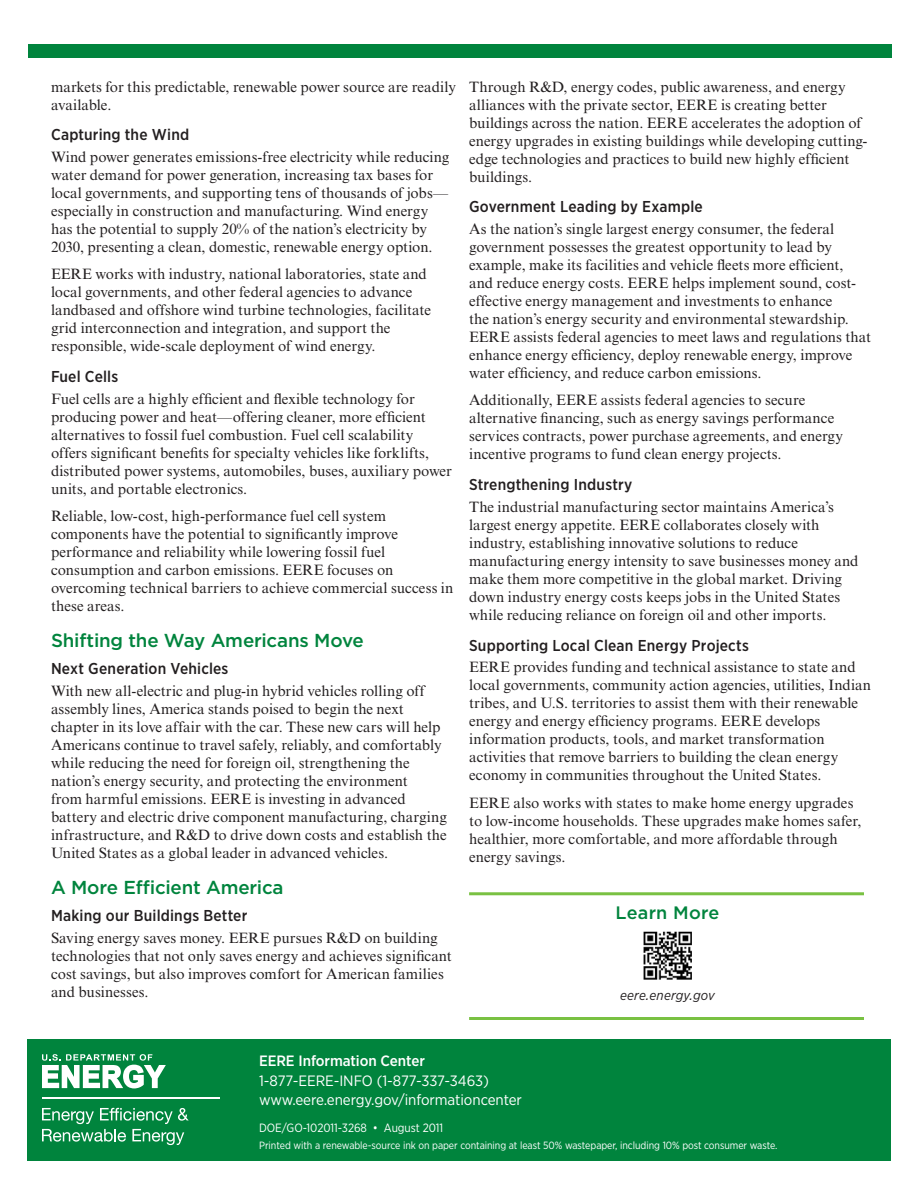
<style>
.page{position:relative;width:918px;height:1188px;background:#fff}
.page>*{position:absolute;margin:0;border:0;box-sizing:border-box;transform-origin:0 0}
.Subhead_1{font:500 18.75px "Gotham";letter-spacing:-.01em;color:#00843d}
.sidebar_head{font:500 18px "Gotham";letter-spacing:.01em;color:#00843d}
.Subhead_2{font:500 15.75px "Gotham Narrow";letter-spacing:.01em;color:#231f20}
.Base_Text{font:15px/18px "Times New Roman MT Std";color:#231f20}
.H-attribution{font:15px "Gotham Narrow";letter-spacing:-.005em;color:#fff}
.H-attribution-2{font:500 15px "Gotham Narrow";letter-spacing:-.005em;color:#fff}
.sidebar_text{font:italic 13.5px "Gotham Narrow";letter-spacing:.01em;color:#231f20}
.H-printed_______ink{font:12px "Gotham Narrow";letter-spacing:-.005em;color:#fff}
.H-printed_______ink-2{font:10.5px "Gotham Narrow";letter-spacing:-.005em;color:#fff}
</style>
<div class="page">
<hr style="left:469px;top:892px;width:395px;height:3px;background:#79c142">
<hr style="left:469px;top:1017px;width:395px;height:3px;background:#79c142">
<img style="left:643px;top:932px;width:49px;height:48px">
<div style="left:28px;top:44px;width:864px;height:14px;background:#00843d"></div>
<div style="left:27px;top:1039px;width:864px;height:122px;background:#00843d"></div>
<svg style="left:42px;top:1054px;width:124px;height:34px"></svg>
<hr style="left:42px;top:1097px;width:177px;height:2px;background:#fff">
<svg style="left:42px;top:1108px;width:147px;height:37px"></svg>
<p class="Base_Text" style="left:51px;top:78px;width:406px">markets for this predictable, renewable power source are readily available.</p>
<p class="Subhead_2" style="left:51px;top:125px;width:140px">Capturing the Wind</p>
<p class="Base_Text" style="left:51px;top:148px;width:400px">Wind power generates emissions-free electricity while reducing water demand for power generation, increasing tax bases for local governments, and supporting tens of thousands of jobs— especially in construction and manufacturing. Wind energy has the potential to supply 20% of the nation’s electricity by 2030, presenting a clean, domestic, renewable energy option.</p>
<p class="Base_Text" style="left:51px;top:265px;width:382px">EERE works with industry, national laboratories, state and local governments, and other federal agencies to advance landbased and offshore wind turbine technologies, facilitate grid interconnection and integration, and support the responsible, wide-scale deployment of wind energy.</p>
<p class="Subhead_2" style="left:51px;top:367px;width:69px">Fuel Cells</p>
<p class="Base_Text" style="left:51px;top:390px;width:402px">Fuel cells are a highly efficient and flexible technology for producing power and heat—offering cleaner, more efficient alternatives to fossil fuel combustion. Fuel cell scalability offers significant benefits for specialty vehicles like forklifts, distributed power systems, automobiles, buses, auxiliary power units, and portable electronics.</p>
<p class="Base_Text" style="left:51px;top:507px;width:404px">Reliable, low-cost, high-performance fuel cell system components have the potential to significantly improve performance and reliability while lowering fossil fuel consumption and carbon emissions. EERE focuses on overcoming technical barriers to achieve commercial success in these areas.</p>
<p class="Subhead_1" style="left:51px;top:628px;width:314px">Shifting the Way Americans Move</p>
<p class="Subhead_2" style="left:51px;top:659px;width:179px">Next Generation Vehicles</p>
<p class="Base_Text" style="left:51px;top:682px;width:397px">With new all-electric and plug-in hybrid vehicles rolling off assembly lines, America stands poised to begin the next chapter in its love affair with the car. These new cars will help Americans continue to travel safely, reliably, and comfortably while reducing the need for foreign oil, strengthening the nation’s energy security, and protecting the environment<br>from harmful emissions. EERE is investing in advanced battery and electric drive component manufacturing, charging infrastructure, and R&amp;D to drive down costs and establish the United States as a global leader in advanced vehicles.</p>
<p class="Subhead_1" style="left:51px;top:875px;width:234px">A More Efficient America</p>
<p class="Subhead_2" style="left:51px;top:906px;width:198px">Making our Buildings Better</p>
<p class="Base_Text" style="left:51px;top:929px;width:402px">Saving energy saves money. EERE pursues R&amp;D on building technologies that not only saves energy and achieves significant cost savings, but also improves comfort for American families and businesses.</p>
<p class="Base_Text" style="left:469px;top:78px;width:400px">Through R&amp;D, energy codes, public awareness, and energy alliances with the private sector, EERE is creating better buildings across the nation. EERE accelerates the adoption of energy upgrades in existing buildings while developing cutting&shy;edge technologies and practices to build new highly efficient buildings.</p>
<p class="Subhead_2" style="left:469px;top:197px;width:235px">Government Leading by Example</p>
<p class="Base_Text" style="left:469px;top:220px;width:404px">As the nation’s single largest energy consumer, the federal government possesses the greatest opportunity to lead by example, make its facilities and vehicle fleets more efficient, and reduce energy costs. EERE helps implement sound, cost&shy;effective energy management and investments to enhance<br>the nation’s energy security and environmental stewardship.<br>EERE assists federal agencies to meet laws and regulations that enhance energy efficiency, deploy renewable energy, improve water efficiency, and reduce carbon emissions.</p>
<p class="Base_Text" style="left:469px;top:391px;width:375px">Additionally, EERE assists federal agencies to secure alternative financing, such as energy savings performance services contracts, power purchase agreements, and energy incentive programs to fund clean energy projects.</p>
<p class="Subhead_2" style="left:469px;top:475px;width:165px">Strengthening Industry</p>
<p class="Base_Text" style="left:469px;top:498px;width:391px">The industrial manufacturing sector maintains America’s largest energy appetite. EERE collaborates closely with industry, establishing innovative solutions to reduce manufacturing energy intensity to save businesses money and make them more competitive in the global market. Driving down industry energy costs keeps jobs in the United States while reducing reliance on foreign oil and other imports.</p>
<p class="Subhead_2" style="left:469px;top:635px;width:281px">Supporting Local Clean Energy Projects</p>
<p class="Base_Text" style="left:469px;top:658px;width:403px">EERE provides funding and technical assistance to state and local governments, community action agencies, utilities, Indian tribes, and U.S. territories to assist them with their renewable energy and energy efficiency programs. EERE develops information products, tools, and market transformation activities that remove barriers to building the clean energy economy in communities throughout the United States.</p>
<p class="Base_Text" style="left:469px;top:793px;width:394px">EERE also works with states to make home energy upgrades to low-income households. These upgrades make homes safer, healthier, more comfortable, and more affordable through energy savings.</p>
<p class="sidebar_head" style="left:616px;top:900px;width:105px">Learn More</p>
<p class="sidebar_text" style="left:620px;top:987px;width:96px">eere.energy.gov</p>
<p class="H-attribution-2" style="left:259px;top:1051px;width:167px">EERE Information Center</p>
<p class="H-attribution" style="left:259px;top:1071px;width:231px">1-877-EERE-INFO (1-877-337-3463)</p>
<p class="H-attribution" style="left:259px;top:1091px;width:264px">www.eere.energy.gov/informationcenter</p>
<p class="H-printed_______ink" style="left:259px;top:1120px;width:186px">DOE/GO-102011-3268 • August 2011</p>
<p class="H-printed_______ink-2" style="left:259px;top:1138px;width:520px">Printed with a renewable-source ink on paper containing at least 50% wastepaper, including 10% post consumer waste.</p>
</div>
